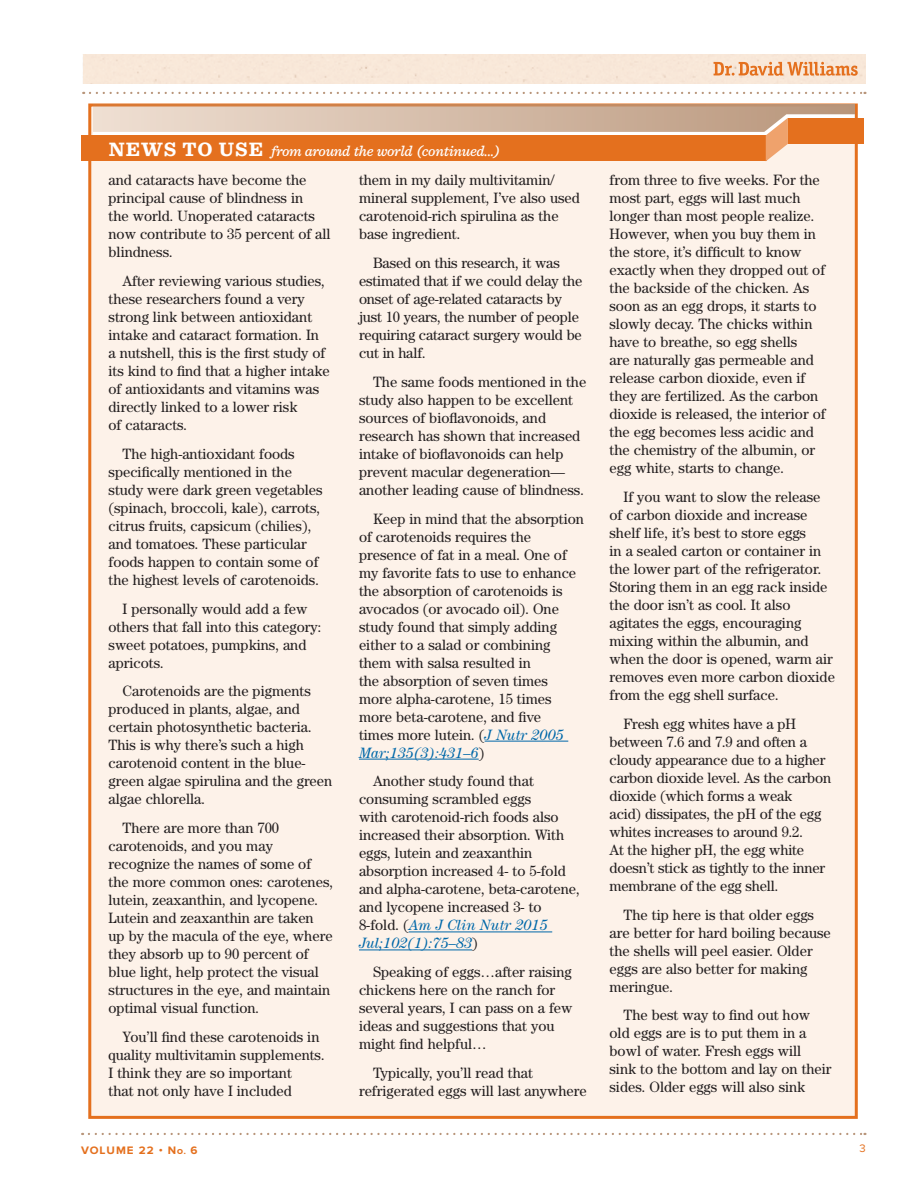
<style>
.page{position:relative;width:918px;height:1188px;background:#fff}
.page>*{position:absolute;margin:0;border:0;box-sizing:border-box;transform-origin:0 0}
.Alt_Body{font:15px/18px "Century Std";color:#231f20}
.t1{font:italic 500 15px "Sentinel";letter-spacing:-.02em;color:#fff}
.t2{font:700 11.25px "Proxima Nova";letter-spacing:.09em;color:#e4701e}
.t3{font:11.25px "Proxima Nova";color:#e4701e}
.s1{font-weight:700;font-style:normal;font-size:20.25px}
.s2{font-style:italic;color:#0068a9}
.s3{font-family:"Proxima Nova Extrabld";font-weight:400;font-size:7.5px}
</style>
<div class="page">
<svg style="left:89px;top:1133px;width:776px;height:2px"></svg>
<div style="left:83px;top:54px;width:783px;height:29px;background:#f8e8d8"></div>
<svg style="left:90px;top:92px;width:775px;height:2px"></svg>
<div style="left:88px;top:104px;width:770px;height:1015px;background:#fdf2e9;border:3px solid #e4701e"></div>
<div style="left:93px;top:105px;width:762px;height:34px;background:linear-gradient(to right,#efdfd3,#b8957a)"></div>
<div style="left:788px;top:118px;width:75px;height:26px;background:#e4701e"></div>
<svg style="left:93px;top:114px;width:762px;height:47px;background:#e29966"></svg>
<hr style="left:485px;top:741px;width:83px;height:1px;background:#0068a9">
<hr style="left:359px;top:759px;width:120px;height:1px;background:#0068a9">
<hr style="left:409px;top:932px;width:143px;height:1px;background:#0068a9">
<hr style="left:359px;top:950px;width:113px;height:1px;background:#0068a9">
<p class="t1" style="left:109px;top:139px;width:392px"><span class="s1">NEWS TO USE</span> from around the world (continued...)</p>
<p class="Alt_Body" style="left:109px;top:171px;width:224px">and cataracts have become the principal cause of blindness in<br>the world. Unoperated cataracts now contribute to 35 percent of all blindness.</p>
<p class="Alt_Body" style="left:109px;top:272px;width:223px;text-indent:14px">After reviewing various studies, these researchers found a very strong link between antioxidant intake and cataract formation. In a nutshell, this is the first study of its kind to find that a higher intake of antioxidants and vitamins was directly linked to a lower risk<br>of cataracts.</p>
<p class="Alt_Body" style="left:109px;top:444px;width:216px;text-indent:14px">The high-antioxidant foods specifically mentioned in the study were dark green vegetables (spinach, broccoli, kale), carrots, citrus fruits, capsicum (chilies), and tomatoes. These particular foods happen to contain some of the highest levels of carotenoids.</p>
<p class="Alt_Body" style="left:109px;top:599px;width:214px;text-indent:14px">I personally would add a few others that fall into this category: sweet potatoes, pumpkins, and apricots.</p>
<p class="Alt_Body" style="left:109px;top:682px;width:225px;text-indent:14px">Carotenoids are the pigments produced in plants, algae, and certain photosynthetic bacteria.<br>This is why there’s such a high carotenoid content in the blue&shy;green algae spirulina and the green algae chlorella.</p>
<p class="Alt_Body" style="left:109px;top:819px;width:226px;text-indent:14px">There are more than 700 carotenoids, and you may recognize the names of some of the more common ones: carotenes, lutein, zeaxanthin, and lycopene.<br>Lutein and zeaxanthin are taken up by the macula of the eye, where they absorb up to 90 percent of blue light, help protect the visual structures in the eye, and maintain optimal visual function.</p>
<p class="Alt_Body" style="left:109px;top:1028px;width:218px;text-indent:14px">You’ll find these carotenoids in quality multivitamin supplements.<br>I think they are so important<br>that not only have I included</p>
<p class="Alt_Body" style="left:359px;top:171px;width:222px">them in my daily multivitamin/ mineral supplement, I’ve also used carotenoid-rich spirulina as the base ingredient.</p>
<p class="Alt_Body" style="left:359px;top:254px;width:225px;text-indent:14px">Based on this research, it was estimated that if we could delay the onset of age-related cataracts by just 10 years, the number of people requiring cataract surgery would be cut in half.</p>
<p class="Alt_Body" style="left:359px;top:372px;width:229px;text-indent:14px">The same foods mentioned in the study also happen to be excellent sources of bioflavonoids, and research has shown that increased intake of bioflavonoids can help prevent macular degeneration— another leading cause of blindness.</p>
<p class="Alt_Body" style="left:359px;top:509px;width:226px;text-indent:14px">Keep in mind that the absorption of carotenoids requires the presence of fat in a meal. One of my favorite fats to use to enhance the absorption of carotenoids is avocados (or avocado oil). One study found that simply adding either to a salad or combining them with salsa resulted in<br>the absorption of seven times more alpha-carotene, 15 times more beta-carotene, and five<br>times more lutein. (<span class="s2">J Nutr 2005<br>Mar;135(3):431–6</span>)</p>
<p class="Alt_Body" style="left:359px;top:772px;width:222px;text-indent:14px">Another study found that consuming scrambled eggs<br>with carotenoid-rich foods also increased their absorption. With eggs, lutein and zeaxanthin absorption increased 4- to 5-fold and alpha-carotene, beta-carotene, and lycopene increased 3- to<br>8-fold. (<span class="s2">Am J Clin Nutr 2015<br>Jul;102(1):75–83</span>)</p>
<p class="Alt_Body" style="left:359px;top:963px;width:215px;text-indent:14px">Speaking of eggs…after raising chickens here on the ranch for several years, I can pass on a few ideas and suggestions that you might find helpful…</p>
<p class="Alt_Body" style="left:359px;top:1064px;width:229px;text-indent:14px">Typically, you’ll read that refrigerated eggs will last anywhere</p>
<p class="Alt_Body" style="left:610px;top:171px;width:218px">from three to five weeks. For the most part, eggs will last much longer than most people realize.<br>However, when you buy them in the store, it’s difficult to know exactly when they dropped out of the backside of the chicken. As soon as an egg drops, it starts to slowly decay. The chicks within have to breathe, so egg shells<br>are naturally gas permeable and release carbon dioxide, even if they are fertilized. As the carbon dioxide is released, the interior of the egg becomes less acidic and the chemistry of the albumin, or egg white, starts to change.</p>
<p class="Alt_Body" style="left:610px;top:488px;width:227px;text-indent:14px">If you want to slow the release of carbon dioxide and increase shelf life, it’s best to store eggs<br>in a sealed carton or container in the lower part of the refrigerator.<br>Storing them in an egg rack inside the door isn’t as cool. It also agitates the eggs, encouraging mixing within the albumin, and when the door is opened, warm air removes even more carbon dioxide from the egg shell surface.</p>
<p class="Alt_Body" style="left:610px;top:714px;width:223px;text-indent:14px">Fresh egg whites have a pH between 7.6 and 7.9 and often a cloudy appearance due to a higher carbon dioxide level. As the carbon dioxide (which forms a weak<br>acid) dissipates, the pH of the egg whites increases to around 9.2.<br>At the higher pH, the egg white doesn’t stick as tightly to the inner membrane of the egg shell.</p>
<p class="Alt_Body" style="left:610px;top:905px;width:223px;text-indent:14px">The tip here is that older eggs are better for hard boiling because the shells will peel easier. Older eggs are also better for making meringue.</p>
<p class="Alt_Body" style="left:610px;top:1006px;width:224px;text-indent:14px">The best way to find out how old eggs are is to put them in a bowl of water. Fresh eggs will sink to the bottom and lay on their sides. Older eggs will also sink</p>
<p class="t2" style="left:81px;top:1143px;width:118px">VOLUME 22 • N<span class="s3">O.</span> 6</p>
<p class="t3" style="left:859px;top:1142px;width:8px">3</p>
</div>
